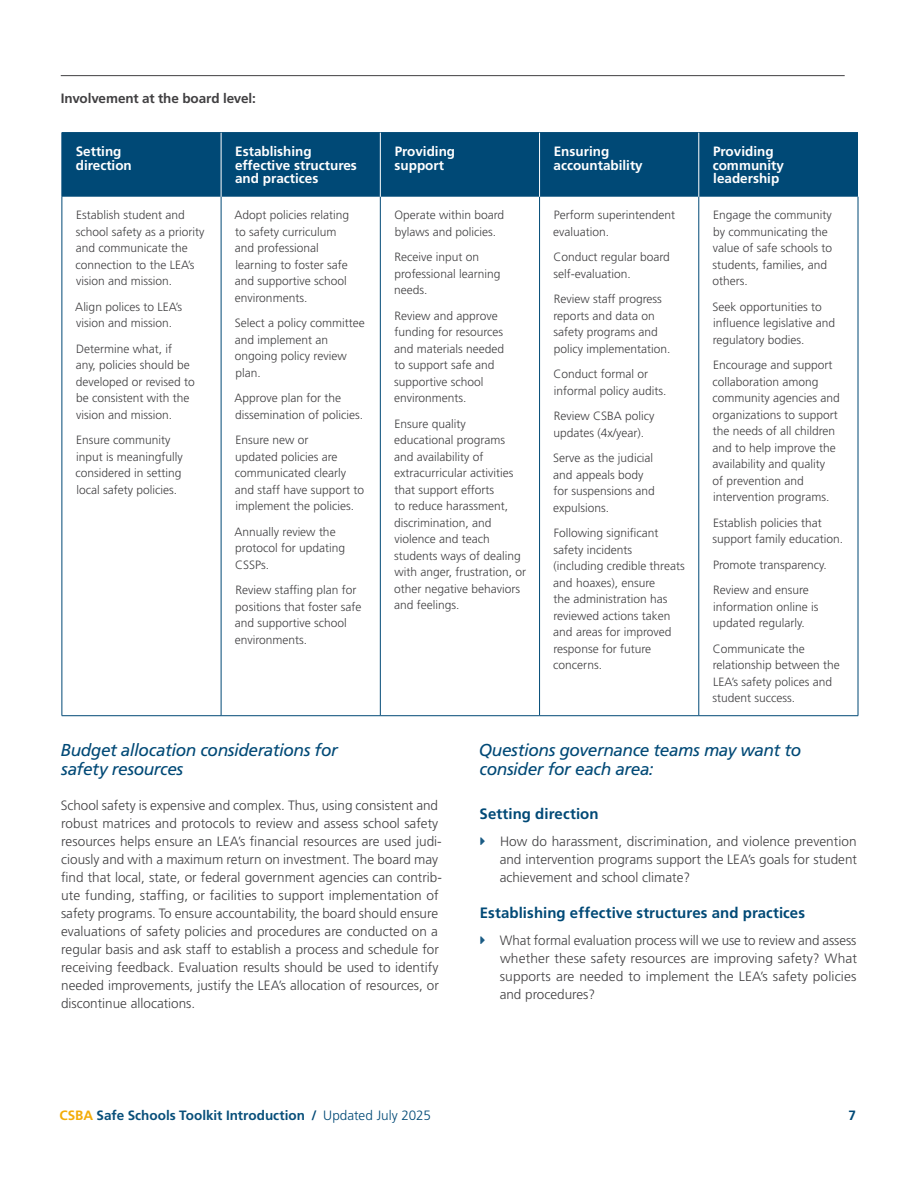
<style>
.page{position:relative;width:918px;height:1188px;background:#fff}
.page>*{position:absolute;margin:0;border:0;box-sizing:border-box;transform-origin:0 0}
.t1{font:italic 17.25px/19.5px "Frutiger LT Std";letter-spacing:-.025em;color:#004976}
.t2{font:700 15px "Frutiger LT Std";letter-spacing:.005em;color:#004976}
.t3{font:300 13.5px/18px "Frutiger LT Std";color:#414042;text-align:justify}
.t4{font:700 13.5px/13.5px "Frutiger LT Std";color:#fff}
.t5{font:700 13.5px "Frutiger LT Std";color:#084f7a}
.t6{font:700 13.5px "Frutiger LT Std";letter-spacing:-.005em;color:#414042}
.t7{font:700 13.5px "Frutiger LT Std";color:#004976}
.t8{font:300 12px/16.5px "Frutiger LT Std";color:#414042}
.s1{color:#f3ac08}
.s2{color:#004976}
.s3{font-weight:300;color:#004976}
</style>
<div class="page">
<div style="left:63px;top:133px;width:795px;height:64px;background:#004976"></div>
<hr style="left:221px;top:197px;width:1px;height:519px;background:#004976">
<hr style="left:62px;top:132px;width:159px;height:1px;background:#004976">
<hr style="left:62px;top:133px;width:1px;height:64px;background:#004976">
<hr style="left:221px;top:132px;width:159px;height:1px;background:#004976">
<hr style="left:380px;top:132px;width:160px;height:1px;background:#004976">
<hr style="left:540px;top:132px;width:159px;height:1px;background:#004976">
<hr style="left:699px;top:132px;width:159px;height:1px;background:#004976">
<hr style="left:62px;top:197px;width:1px;height:519px;background:#004976">
<hr style="left:380px;top:197px;width:1px;height:519px;background:#004976">
<hr style="left:539px;top:197px;width:1px;height:519px;background:#004976">
<hr style="left:699px;top:197px;width:1px;height:519px;background:#004976">
<hr style="left:858px;top:197px;width:1px;height:519px;background:#004976">
<hr style="left:62px;top:715px;width:159px;height:1px;background:#004976">
<hr style="left:221px;top:715px;width:159px;height:1px;background:#004976">
<hr style="left:380px;top:715px;width:160px;height:1px;background:#004976">
<hr style="left:540px;top:715px;width:159px;height:1px;background:#004976">
<hr style="left:699px;top:715px;width:159px;height:1px;background:#004976">
<hr style="left:221px;top:133px;width:1px;height:64px;background:#fff">
<hr style="left:380px;top:133px;width:1px;height:64px;background:#fff">
<hr style="left:539px;top:133px;width:1px;height:64px;background:#fff">
<hr style="left:699px;top:133px;width:1px;height:64px;background:#fff">
<hr style="left:61px;top:75px;width:784px;height:1px;background:#414042">
<p class="t6" style="left:61px;top:90px;width:197px">Involvement at the board level:</p>
<p class="t4" style="left:76px;top:145px;width:58px">Setting direction</p>
<p class="t4" style="left:235px;top:145px;width:123px">Establishing effective structures and practices</p>
<p class="t4" style="left:395px;top:145px;width:62px">Providing support</p>
<p class="t4" style="left:554px;top:145px;width:91px">Ensuring accountability</p>
<p class="t4" style="left:713px;top:145px;width:73px">Providing community leadership</p>
<p class="t8" style="left:76px;top:207px;width:130px">Establish student and school safety as a priority and communicate the connection to the LEA’s vision and mission.</p>
<p class="t8" style="left:75px;top:298px;width:108px">Align polices to LEA’s vision and mission.</p>
<p class="t8" style="left:76px;top:340px;width:121px">Determine what, if<br>any, policies should be developed or revised to be consistent with the vision and mission.</p>
<p class="t8" style="left:76px;top:432px;width:109px">Ensure community input is meaningfully considered in setting local safety policies.</p>
<p class="t8" style="left:553px;top:207px;width:123px">Perform superintendent evaluation.</p>
<p class="t8" style="left:553px;top:249px;width:118px">Conduct regular board self-evaluation.</p>
<p class="t8" style="left:553px;top:291px;width:119px">Review staff progress reports and data on safety programs and policy implementation.</p>
<p class="t8" style="left:554px;top:366px;width:115px">Conduct formal or informal policy audits.</p>
<p class="t8" style="left:553px;top:408px;width:102px">Review CSBA policy updates (4x/year).</p>
<p class="t8" style="left:553px;top:450px;width:103px">Serve as the judicial and appeals body for suspensions and expulsions.</p>
<p class="t8" style="left:553px;top:525px;width:133px">Following significant safety incidents (including credible threats and hoaxes), ensure<br>the administration has reviewed actions taken and areas for improved response for future concerns.</p>
<p class="t8" style="left:235px;top:207px;width:116px">Adopt policies relating to safety curriculum and professional learning to foster safe and supportive school environments.</p>
<p class="t8" style="left:235px;top:315px;width:131px">Select a policy committee and implement an ongoing policy review plan.</p>
<p class="t8" style="left:235px;top:390px;width:130px">Approve plan for the dissemination of policies.</p>
<p class="t8" style="left:235px;top:432px;width:131px">Ensure new or<br>updated policies are communicated clearly and staff have support to implement the policies.</p>
<p class="t8" style="left:235px;top:523px;width:112px">Annually review the protocol for updating<br>CSSPs.</p>
<p class="t8" style="left:235px;top:582px;width:128px">Review staffing plan for positions that foster safe and supportive school environments.</p>
<p class="t8" style="left:394px;top:207px;width:111px">Operate within board bylaws and policies.</p>
<p class="t8" style="left:394px;top:249px;width:108px">Receive input on professional learning needs.</p>
<p class="t8" style="left:394px;top:307px;width:112px">Review and approve funding for resources and materials needed to support safe and supportive school environments.</p>
<p class="t8" style="left:394px;top:415px;width:133px">Ensure quality educational programs and availability of extracurricular activities that support efforts<br>to reduce harassment, discrimination, and violence and teach students ways of dealing with anger, frustration, or other negative behaviors and feelings.</p>
<p class="t8" style="left:713px;top:207px;width:121px">Engage the community by communicating the value of safe schools to students, families, and others.</p>
<p class="t8" style="left:713px;top:298px;width:124px">Seek opportunities to influence legislative and regulatory bodies.</p>
<p class="t8" style="left:713px;top:357px;width:129px">Encourage and support collaboration among community agencies and organizations to support the needs of all children and to help improve the availability and quality<br>of prevention and intervention programs.</p>
<p class="t8" style="left:713px;top:514px;width:132px">Establish policies that support family education.</p>
<p class="t8" style="left:713px;top:552px;width:115px;line-height:25.5px">Promote transparency.<br>Review and ensure</p>
<p class="t8" style="left:713px;top:598px;width:107px">information online is updated regularly.</p>
<p class="t8" style="left:713px;top:640px;width:129px">Communicate the relationship between the<br>LEA’s safety polices and student success.</p>
<h1 class="t1" style="left:60px;top:740px;width:279px">Budget allocation considerations for safety resources</h1>
<p class="t3" style="left:61px;top:797px;width:383px;text-align:left">School safety is expensive and complex. Thus, using consistent and robust matrices and protocols to review and assess school safety resources helps ensure an LEA’s financial resources are used judi&shy;ciously and with a maximum return on investment. The board may find that local, state, or federal government agencies can contrib&shy;ute funding, staffing, or facilities to support implementation of safety programs. To ensure accountability, the board should ensure evaluations of safety policies and procedures are conducted on a regular basis and ask staff to establish a process and schedule for receiving feedback. Evaluation results should be used to identify needed improvements, justify the LEA’s allocation of resources, or discontinue allocations.</p>
<h1 class="t1" style="left:479px;top:740px;width:324px">Questions governance teams may want to consider for each area:</h1>
<p class="t2" style="left:480px;top:805px;width:121px">Setting direction</p>
<p class="t3" style="left:500px;top:833px;width:359px">How do harassment, discrimination, and violence prevention and intervention programs support the LEA’s goals for student achievement and school climate?</p>
<p class="t2" style="left:480px;top:904px;width:327px">Establishing effective structures and practices</p>
<p class="t3" style="left:500px;top:932px;width:359px">What formal evaluation process will we use to review and assess whether these safety resources are improving safety? What supports are needed to implement the LEA’s safety policies and procedures?</p>
<p class="t5" style="left:59px;top:1108px;width:373px"><span class="s1">CSBA</span> Safe Schools Toolkit Introduction <span class="s2">/</span> <span class="s3">Updated July 2025</span></p>
<p class="t7" style="left:848px;top:1108px;width:9px">7</p>
</div>
